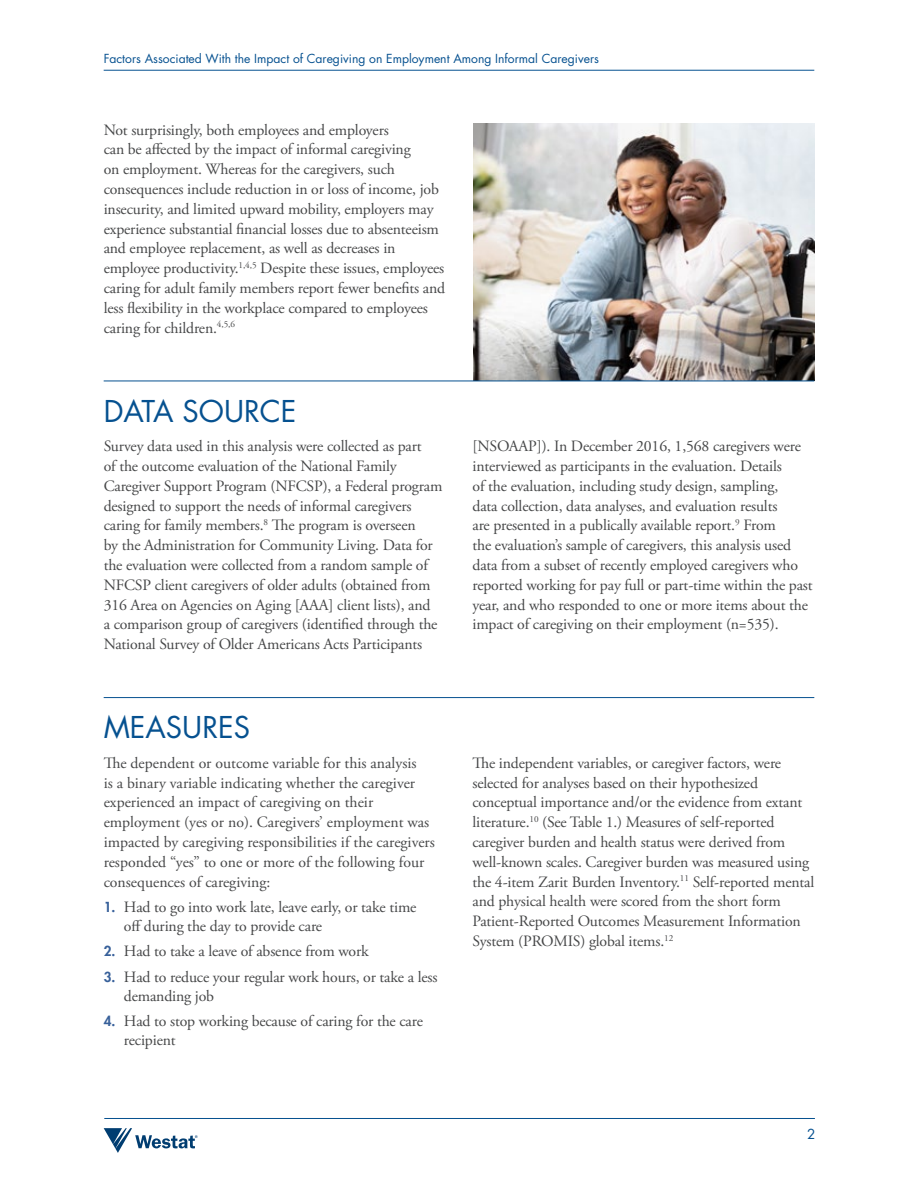
<style>
.page{position:relative;width:918px;height:1188px;background:#fff}
.page>*{position:absolute;margin:0;border:0;box-sizing:border-box;transform-origin:0 0}
.t1{font:29.25px "Futura Std";color:#065190}
.t2{font:15.75px/19.8px "Adobe Garamond Pro";letter-spacing:-.01em;color:#464748}
.t3{font:13.5px "Futura Std";color:#065190}
.t4{font:12.15px "Futura Std";color:#065190}
.s1{font-family:"Futura Std";font-weight:800;font-size:13.5px;color:#37609a}
</style>
<div class="page">
<hr style="left:104px;top:70px;width:710px;height:1px;background:#065190">
<svg style="left:104px;top:1128px;width:94px;height:25px"></svg>
<hr style="left:104px;top:1118px;width:711px;height:1px;background:#065190">
<img style="left:473px;top:123px;width:341px;height:258px">
<hr style="left:104px;top:381px;width:710px;height:1px;background:#065190">
<hr style="left:104px;top:697px;width:710px;height:1px;background:#065190">
<p class="t4" style="left:104px;top:51px;width:497px">Factors Associated With the Impact of Caregiving on Employment Among Informal Caregivers</p>
<p class="t2" style="left:104px;top:120px;width:343px">Not surprisingly, both employees and employers<br>can be affected by the impact of informal caregiving<br>on employment. Whereas for the caregivers, such consequences include reduction in or loss of income, job insecurity, and limited upward mobility, employers may experience substantial financial losses due to absenteeism and employee replacement, as well as decreases in employee productivity.<sup>1,4,5</sup> Despite these issues, employees caring for adult family members report fewer benefits and less flexibility in the workplace compared to employees caring for children.<sup>4,5,6</sup></p>
<h3 class="t1" style="left:104px;top:392px;width:194px">DATA SOURCE</h3>
<p class="t2" style="left:104px;top:437px;width:340px">Survey data used in this analysis were collected as part<br>of the outcome evaluation of the National Family Caregiver Support Program (NFCSP), a Federal program designed to support the needs of informal caregivers caring for family members.<sup>8</sup> The program is overseen<br>by the Administration for Community Living. Data for the evaluation were collected from a random sample of NFCSP client caregivers of older adults (obtained from 316 Area on Agencies on Aging [AAA] client lists), and<br>a comparison group of caregivers (identified through the National Survey of Older Americans Acts Participants</p>
<p class="t2" style="left:473px;top:437px;width:342px">[NSOAAP]). In December 2016, 1,568 caregivers were interviewed as participants in the evaluation. Details<br>of the evaluation, including study design, sampling,<br>data collection, data analyses, and evaluation results<br>are presented in a publically available report.<sup>9</sup> From<br>the evaluation’s sample of caregivers, this analysis used data from a subset of recently employed caregivers who reported working for pay full or part-time within the past year, and who responded to one or more items about the impact of caregiving on their employment (n=535).</p>
<h3 class="t1" style="left:104px;top:709px;width:148px">MEASURES</h3>
<p class="t2" style="left:104px;top:753px;width:333px">The dependent or outcome variable for this analysis<br>is a binary variable indicating whether the caregiver experienced an impact of caregiving on their employment (yes or no). Caregivers’ employment was impacted by caregiving responsibilities if the caregivers responded “yes” to one or more of the following four consequences of caregiving:</p>
<p class="t2" style="left:124px;top:898px;width:294px;line-height:18.9px;text-indent:-20px"><span class="s1">1.</span> Had to go into work late, leave early, or take time off during the day to provide care</p>
<p class="t2" style="left:104px;top:942px;width:267px"><span class="s1">2.</span> Had to take a leave of absence from work</p>
<p class="t2" style="left:124px;top:968px;width:315px;line-height:18.9px;text-indent:-20px"><span class="s1">3.</span> Had to reduce your regular work hours, or take a less demanding job</p>
<p class="t2" style="left:124px;top:1012px;width:301px;line-height:18.9px;text-indent:-20px"><span class="s1">4.</span> Had to stop working because of caring for the care recipient</p>
<p class="t2" style="left:472px;top:753px;width:343px">The independent variables, or caregiver factors, were selected for analyses based on their hypothesized conceptual importance and/or the evidence from extant literature.<sup>10</sup> (See Table 1.) Measures of self-reported caregiver burden and health status were derived from well-known scales. Caregiver burden was measured using the 4-item Zarit Burden Inventory.<sup>11</sup> Self-reported mental and physical health were scored from the short form Patient-Reported Outcomes Measurement Information System (PROMIS) global items.<sup>12</sup></p>
<p class="t3" style="left:807px;top:1126px;width:10px">2</p>
</div>
